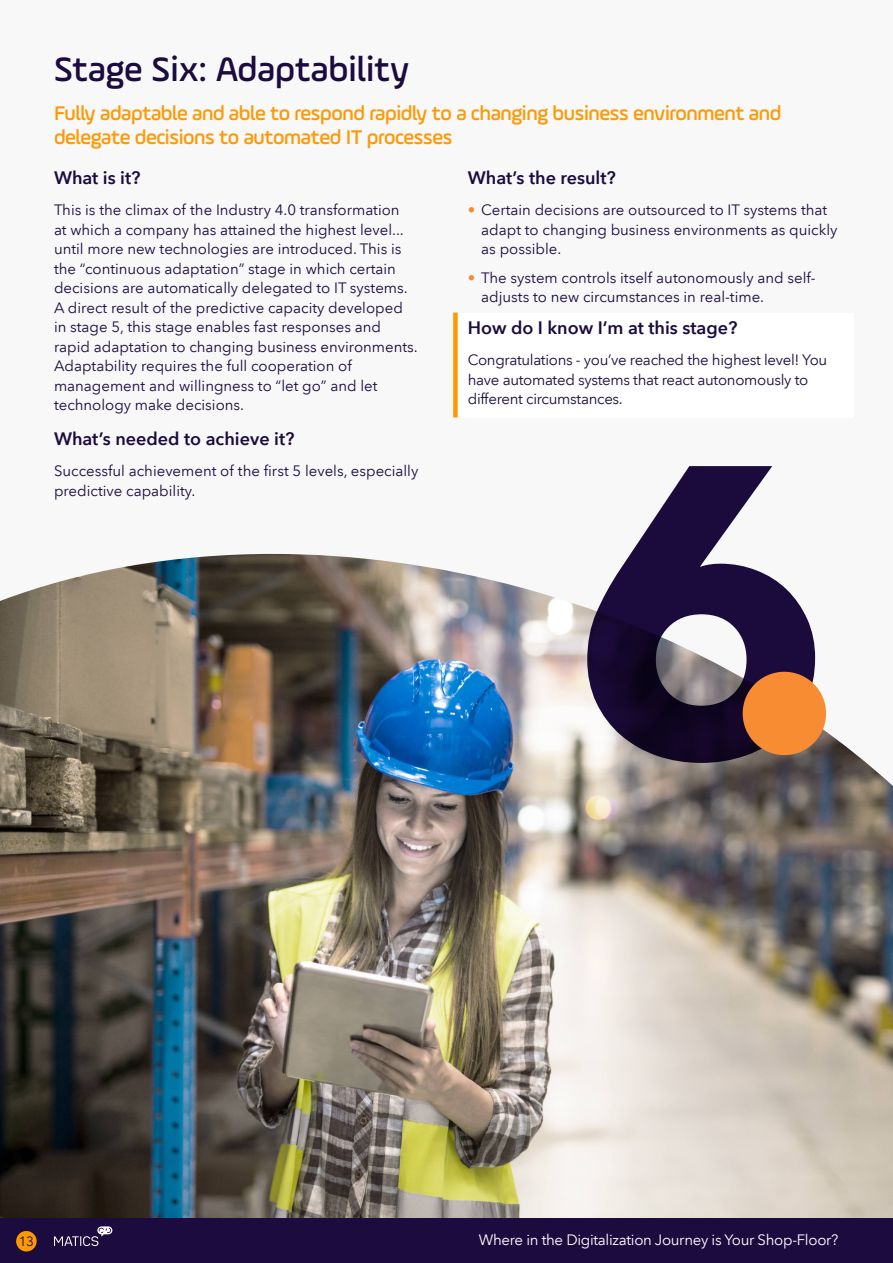
<style>
.page{position:relative;width:893px;height:1263px;background:#f8f8f8}
.page>*{position:absolute;margin:0;border:0;box-sizing:border-box;transform-origin:0 0}
.t1{font:700 408.15px "Avenir Next LT Pro";color:#1c0b3e}
.t2{font:500 36px "Ample";color:#1c0b3e}
.t3{font:500 21px/24px "Ample";letter-spacing:-.02em;color:#ff9903}
.t4{font:600 18px "Avenir Next LT Pro";color:#1c0b3e}
.t5{font:15px/19.5px "Avenir Next LT Pro";color:#1c0b3e}
.t6{font:15px/19.5px "Avenir Next LT Pro";letter-spacing:-.02em;color:#1c0b3d}
.t7{font:15px "Avenir Next LT Pro";letter-spacing:-.02em;color:#fff}
.t8{font:13.5px "Avenir Next LT Pro";color:#1c0b3d}
.s1{color:#f68b33}
</style>
<div class="page">
<img style="left:0;top:554px;width:893px;height:665px">
<div style="left:743px;top:672px;width:83px;height:83px;background:#f78c33;border-radius:50%"></div>
<div style="left:456px;top:313px;width:397px;height:104px;background:#fff"></div>
<div style="left:453px;top:313px;width:5px;height:104px;background:#ff9903"></div>
<div style="left:0;top:1219px;width:893px;height:44px;background:#1c0b3e"></div>
<div style="left:16px;top:1231px;width:21px;height:20px;background:#ff9903;border-radius:50%"></div>
<svg style="left:54px;top:1226px;width:59px;height:20px"></svg>
<h2 class="t2" style="left:54px;top:47px;width:357px">Stage Six: Adaptability</h2>
<h3 class="t3" style="left:54px;top:101px;width:729px">Fully adaptable and able to respond rapidly to a changing business environment and delegate decisions to automated IT processes</h3>
<p class="t4" style="left:54px;top:166px;width:88px">What is it?</p>
<p class="t5" style="left:54px;top:200px;width:365px">This is the climax of the Industry 4.0 transformation<br>at which a company has attained the highest level... until more new technologies are introduced. This is the “continuous adaptation” stage in which certain decisions are automatically delegated to IT systems.<br>A direct result of the predictive capacity developed in stage 5, this stage enables fast responses and rapid adaptation to changing business environments.<br>Adaptability requires the full cooperation of management and willingness to “let go” and let technology make decisions.</p>
<p class="t4" style="left:54px;top:427px;width:242px">What s’ needed to achieve it?</p>
<p class="t5" style="left:54px;top:461px;width:366px">Successful achievement of the first 5 levels, especially predictive capability.</p>
<p class="t4" style="left:468px;top:166px;width:150px">What s’ the result?</p>
<p class="t5" style="left:481px;top:200px;width:358px;text-indent:-14px"><span class="s1">•</span> Certain decisions are outsourced to IT systems that adapt to changing business environments as quickly as possible.</p>
<p class="t5" style="left:481px;top:287px;width:282px">adjusts to new circumstances in real-time.</p>
<p class="t5" style="left:468px;top:268px;width:349px"><span class="s1">•</span> The system controls itself autonomously and self-</p>
<p class="t4" style="left:468px;top:316px;width:271px">How do I know m’ I at this stage?</p>
<p class="t6" style="left:468px;top:350px;width:361px">Congratulations - you’ve reached the highest level! You have automated systems that react autonomously to different circumstances.</p>
<h1 class="t1" style="left:570px;top:362px;width:265px">6</h1>
<p class="t8" style="left:19px;top:1233px;width:16px">13</p>
<p class="t7" style="left:479px;top:1231px;width:361px">Where in the Digitalization Journey is Your Shop-Floor?</p>
</div>
